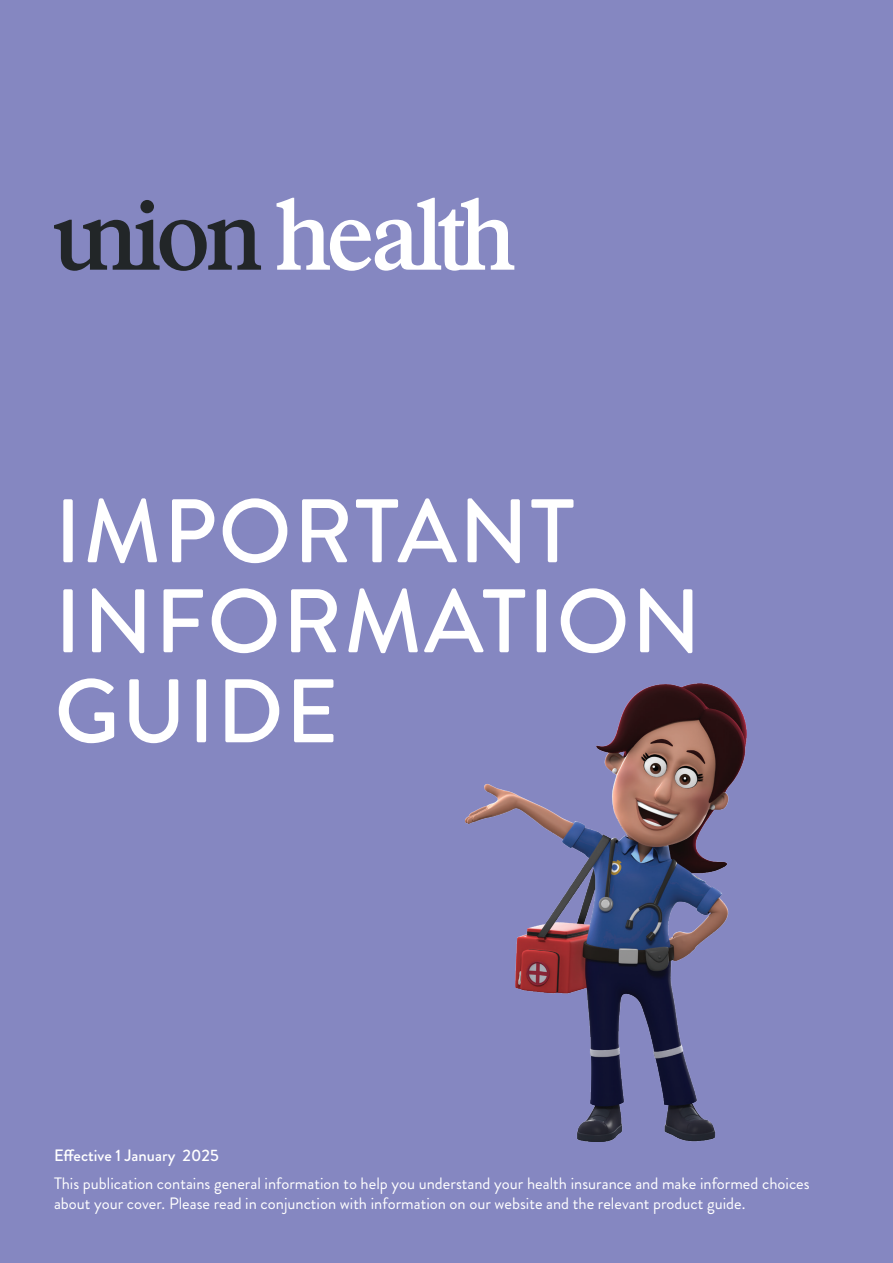
<style>
.page{position:relative;width:893px;height:1263px;background:#8587c1}
.page>*{position:absolute;margin:0;border:0;box-sizing:border-box;transform-origin:0 0}
.t1{font:500 90px/90px "Brandon Grotesque";letter-spacing:.02em;color:#fff}
.t2{font:16.5px/19.5px "Brandon Grotesque";color:#fff}
.t3{font:500 16.5px "Brandon Grotesque";color:#fff}
</style>
<div class="page">
<div style="left:140px;top:200px;width:14px;height:13px;background:#222628;border-radius:50%"></div>
<svg style="left:54px;top:220px;width:207px;height:51px"></svg>
<svg style="left:276px;top:198px;width:238px;height:73px"></svg>
<img style="left:466px;top:683px;width:280px;height:458px">
<h1 class="t1" style="left:55px;top:488px;width:648px">IMPORTANT<br>INFORMATION<br>GUIDE</h1>
<p class="t3" style="left:54px;top:1144px;width:166px">Effective 1 January 2025</p>
<p class="t2" style="left:54px;top:1174px;width:757px">This publication contains general information to help you understand your health insurance and make informed choices about your cover. Please read in conjunction with information on our website and the relevant product guide.</p>
</div>
